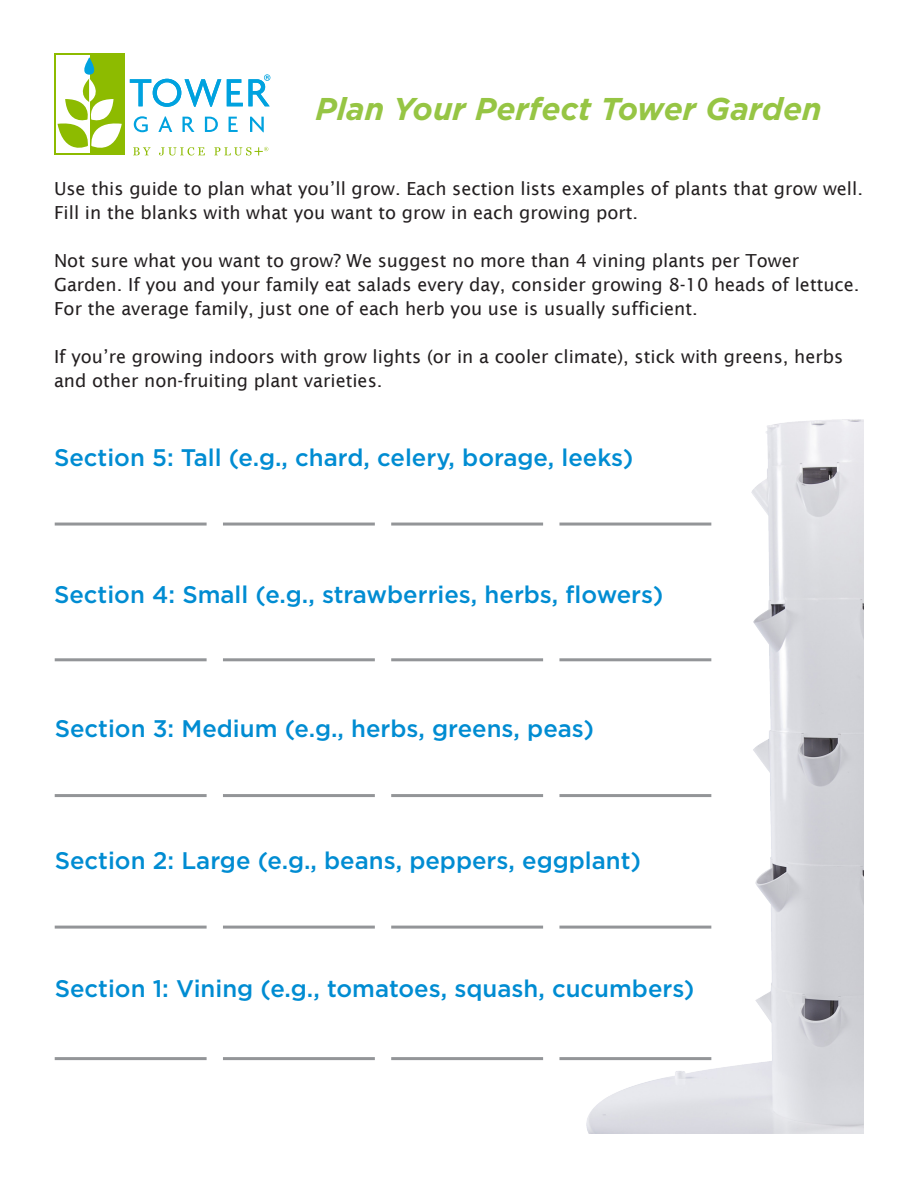
<style>
.page{position:relative;width:918px;height:1188px;background:#fff}
.page>*{position:absolute;margin:0;border:0;box-sizing:border-box;transform-origin:0 0}
.t1{font:italic 700 31.5px "Gotham";color:#96c544}
.t2{font:500 24px "Gotham";color:#008cd2}
.t3{font:18px/24px "Lucida Sans";color:#231f20}
</style>
<div class="page">
<svg style="left:134px;top:116px;width:14px;height:16px"></svg>
<svg style="left:158px;top:116px;width:14px;height:16px"></svg>
<svg style="left:183px;top:117px;width:12px;height:15px"></svg>
<svg style="left:205px;top:117px;width:13px;height:15px"></svg>
<svg style="left:229px;top:117px;width:9px;height:15px"></svg>
<svg style="left:250px;top:117px;width:14px;height:15px"></svg>
<svg style="left:130px;top:79px;width:91px;height:28px"></svg>
<svg style="left:227px;top:74px;width:43px;height:32px"></svg>
<svg style="left:133px;top:147px;width:18px;height:8px"></svg>
<svg style="left:159px;top:147px;width:46px;height:9px"></svg>
<svg style="left:214px;top:147px;width:54px;height:9px"></svg>
<div style="left:54px;top:54px;width:71px;height:101px;background:#8dbb00"></div>
<div style="left:56px;top:55px;width:33px;height:98px;background:#fff"></div>
<svg style="left:57px;top:57px;width:65px;height:96px"></svg>
<img style="left:561px;top:419px;width:303px;height:715px">
<hr style="left:55px;top:926px;width:152px;height:3px;background:#939598">
<hr style="left:223px;top:926px;width:152px;height:3px;background:#939598">
<hr style="left:391px;top:926px;width:152px;height:3px;background:#939598">
<hr style="left:559px;top:926px;width:152px;height:3px;background:#939598">
<hr style="left:55px;top:1057px;width:152px;height:3px;background:#939598">
<hr style="left:223px;top:1057px;width:152px;height:3px;background:#939598">
<hr style="left:391px;top:1057px;width:152px;height:3px;background:#939598">
<hr style="left:559px;top:1057px;width:152px;height:3px;background:#939598">
<hr style="left:55px;top:794px;width:152px;height:3px;background:#939598">
<hr style="left:223px;top:794px;width:152px;height:3px;background:#939598">
<hr style="left:391px;top:794px;width:152px;height:3px;background:#939598">
<hr style="left:559px;top:794px;width:152px;height:3px;background:#939598">
<hr style="left:55px;top:658px;width:152px;height:3px;background:#939598">
<hr style="left:223px;top:658px;width:152px;height:3px;background:#939598">
<hr style="left:391px;top:658px;width:152px;height:3px;background:#939598">
<hr style="left:559px;top:658px;width:152px;height:3px;background:#939598">
<hr style="left:55px;top:523px;width:152px;height:3px;background:#939598">
<hr style="left:223px;top:523px;width:152px;height:3px;background:#939598">
<hr style="left:391px;top:523px;width:152px;height:3px;background:#939598">
<hr style="left:559px;top:523px;width:152px;height:3px;background:#939598">
<p class="t1" style="left:315px;top:88px;width:508px">Plan Your Perfect Tower Garden</p>
<p class="t3" style="left:54px;top:176px;width:811px">Use this guide to plan what you’ll grow. Each section lists examples of plants that grow well.<br>Fill in the blanks with what you want to grow in each growing port.</p>
<p class="t3" style="left:54px;top:248px;width:807px">Not sure what you want to grow? We suggest no more than 4 vining plants per Tower<br>Garden. If you and your family eat salads every day, consider growing 8-10 heads of lettuce.<br>For the average family, just one of each herb you use is usually sufficient.</p>
<p class="t3" style="left:54px;top:344px;width:791px">If you’re growing indoors with grow lights (or in a cooler climate), stick with greens, herbs and other non-fruiting plant varieties.</p>
<p class="t2" style="left:54px;top:442px;width:581px">Section 5: Tall (e.g., chard, celery, borage, leeks)</p>
<p class="t2" style="left:54px;top:578px;width:611px">Section 4: Small (e.g., strawberries, herbs, flowers)</p>
<p class="t2" style="left:55px;top:713px;width:541px">Section 3: Medium (e.g., herbs, greens, peas)</p>
<p class="t2" style="left:55px;top:845px;width:588px">Section 2: Large (e.g., beans, peppers, eggplant)</p>
<p class="t2" style="left:55px;top:973px;width:641px">Section 1: Vining (e.g., tomatoes, squash, cucumbers)</p>
</div>
